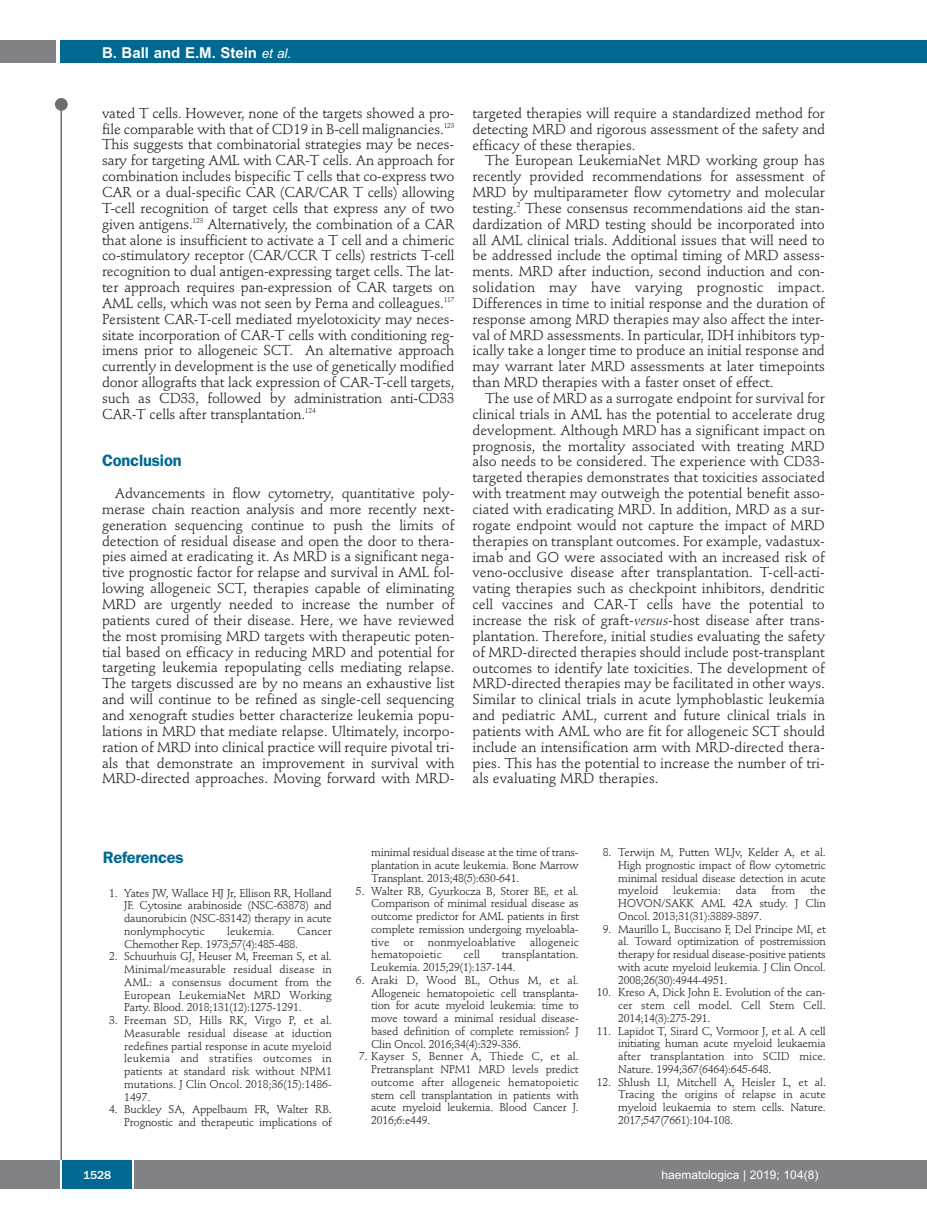
<style>
.page{position:relative;width:927px;height:1225px;background:#fff}
.page>*{position:absolute;margin:0;border:0;box-sizing:border-box;transform-origin:0 0}
.t1{font:600 16.5px "Franklin Gothic";letter-spacing:-.015em;color:#006991}
.t2{font:700 15px "Arial";color:#fff}
.t3{font:14.25px/15.9px "Stempel Schneidler";letter-spacing:-.005em;color:#231f20;text-align:justify}
.t4{font:12px "Arial";color:#fff}
.t5{font:500 12px "Franklin Gothic";color:#fff}
.t6{font:11.25px/12.8px "Stempel Schneidler";letter-spacing:-.015em;color:#231f20;text-align:justify}
.t7{font:11.25px "Stempel Schneidler";letter-spacing:.005em;color:#231f20}
.s1{font-weight:400;font-style:italic;font-size:13.5px}
.s2{font-style:italic}
</style>
<div class="page">
<div style="left:911px;top:40px;width:16px;height:22px;background:#006991"></div>
<div style="left:910px;top:1160px;width:17px;height:28px;background:#808285"></div>
<div style="left:55px;top:98px;width:13px;height:13px;background:#6c6d70;border-radius:50%"></div>
<hr style="left:60px;top:101px;width:2px;height:1061px;background:#6c6d70">
<div style="left:60px;top:40px;width:852px;height:22px;background:#006991"></div>
<div style="left:0;top:40px;width:56px;height:22px;background:#808285"></div>
<div style="left:0;top:1160px;width:911px;height:28px;background:#808285"></div>
<div style="left:62px;top:1160px;width:71px;height:28px;background:#006991"></div>
<hr style="left:60px;top:1160px;width:2px;height:28px;background:#fff">
<svg style="left:133px;top:1160px;width:1px;height:28px"></svg>
<p class="t2" style="left:102px;top:44px;width:191px">B. Ball and E.M. Stein <span class="s1">et al.</span></p>
<p class="t3" style="left:102px;top:106px;width:354px">vated T cells. However, none of the targets showed a pro&shy;file comparable with that of CD19 in B-cell malignancies.<sup>123<br></sup>This suggests that combinatorial strategies may be neces&shy;sary for targeting AML with CAR-T cells. An approach for combination includes bispecific T cells that co-express two CAR or a dual-specific CAR (CAR/CAR T cells) allowing T-cell recognition of target cells that express any of two given antigens.<sup>123</sup> Alternatively, the combination of a CAR that alone is insufficient to activate a T cell and a chimeric co-stimulatory receptor (CAR/CCR T cells) restricts T-cell recognition to dual antigen-expressing target cells. The lat&shy;ter approach requires pan-expression of CAR targets on AML cells, which was not seen by Perna and colleagues.<sup>117<br></sup>Persistent CAR-T-cell mediated myelotoxicity may neces&shy;sitate incorporation of CAR-T cells with conditioning reg&shy;imens prior to allogeneic SCT. An alternative approach currently in development is the use of genetically modified donor allografts that lack expression of CAR-T-cell targets, such as CD33, followed by administration anti-CD33<br>CAR-T cells after transplantation.<sup>124</sup></p>
<p class="t1" style="left:102px;top:455px;width:81px">Conclusion</p>
<p class="t3" style="left:102px;top:486px;width:354px;text-indent:13px">Advancements in flow cytometry, quantitative poly&shy;merase chain reaction analysis and more recently next&shy;generation sequencing continue to push the limits of detection of residual disease and open the door to thera&shy;pies aimed at eradicating it. As MRD is a significant nega&shy;tive prognostic factor for relapse and survival in AML fol&shy;lowing allogeneic SCT, therapies capable of eliminating MRD are urgently needed to increase the number of patients cured of their disease. Here, we have reviewed the most promising MRD targets with therapeutic poten&shy;tial based on efficacy in reducing MRD and potential for targeting leukemia repopulating cells mediating relapse.<br>The targets discussed are by no means an exhaustive list and will continue to be refined as single-cell sequencing and xenograft studies better characterize leukemia popu&shy;lations in MRD that mediate relapse. Ultimately, incorpo&shy;ration of MRD into clinical practice will require pivotal tri&shy;als that demonstrate an improvement in survival with MRD-directed approaches. Moving forward with MRD-</p>
<p class="t3" style="left:472px;top:106px;width:354px">targeted therapies will require a standardized method for detecting MRD and rigorous assessment of the safety and efficacy of these therapies.</p>
<p class="t3" style="left:472px;top:154px;width:354px;text-indent:13px">The European LeukemiaNet MRD working group has recently provided recommendations for assessment of MRD by multiparameter flow cytometry and molecular testing.<sup>2</sup> These consensus recommendations aid the stan&shy;dardization of MRD testing should be incorporated into all AML clinical trials. Additional issues that will need to be addressed include the optimal timing of MRD assess&shy;ments. MRD after induction, second induction and con&shy;solidation may have varying prognostic impact.<br>Differences in time to initial response and the duration of response among MRD therapies may also affect the inter&shy;val of MRD assessments. In particular, IDH inhibitors typ&shy;ically take a longer time to produce an initial response and may warrant later MRD assessments at later timepoints than MRD therapies with a faster onset of effect.</p>
<p class="t3" style="left:472px;top:391px;width:354px;text-indent:13px">The use of MRD as a surrogate endpoint for survival for clinical trials in AML has the potential to accelerate drug development. Although MRD has a significant impact on prognosis, the mortality associated with treating MRD also needs to be considered. The experience with CD33- targeted therapies demonstrates that toxicities associated with treatment may outweigh the potential benefit asso&shy;ciated with eradicating MRD. In addition, MRD as a sur&shy;rogate endpoint would not capture the impact of MRD therapies on transplant outcomes. For example, vadastux&shy;imab and GO were associated with an increased risk of veno-occlusive disease after transplantation. T-cell-acti&shy;vating therapies such as checkpoint inhibitors, dendritic cell vaccines and CAR-T cells have the potential to increase the risk of graft-<span class="s2">versus</span>-host disease after trans&shy;plantation. Therefore, initial studies evaluating the safety of MRD-directed therapies should include post-transplant outcomes to identify late toxicities. The development of MRD-directed therapies may be facilitated in other ways.<br>Similar to clinical trials in acute lymphoblastic leukemia and pediatric AML, current and future clinical trials in patients with AML who are fit for allogeneic SCT should include an intensification arm with MRD-directed thera&shy;pies. This has the potential to increase the number of tri&shy;als evaluating MRD therapies.</p>
<p class="t1" style="left:103px;top:851px;width:82px">References</p>
<p class="t6" style="left:124px;top:887px;width:209px;text-indent:-15px">1. Yates JW, Wallace HJ Jr, Ellison RR, Holland JF. Cytosine arabinoside (NSC-63878) and daunorubicin (NSC-83142) therapy in acute nonlymphocytic</p>
<p class="t7" style="left:227px;top:926px;width:49px">leukemia.</p>
<p class="t6" style="left:124px;top:925px;width:209px;text-indent:173px">Cancer<br>Chemother Rep. 1973;57(4):485-488.</p>
<p class="t6" style="left:124px;top:951px;width:209px;text-indent:-15px">2. Schuurhuis GJ, Heuser M, Freeman S, et al.<br>Minimal/measurable residual disease in AML: a consensus document from the European LeukemiaNet MRD Working Party. Blood. 2018;131(12):1275-1291.</p>
<p class="t6" style="left:124px;top:1015px;width:209px;text-indent:-15px">3. Freeman SD, Hills RK, Virgo P, et al.<br>Measurable residual disease at iduction redefines partial response in acute myeloid leukemia and stratifies outcomes in patients at standard risk without NPM1 mutations. J Clin Oncol. 2018;36(15):1486- 1497.</p>
<p class="t6" style="left:109px;top:1104px;width:224px;text-align:right">4. Buckley SA, Appelbaum FR, Walter RB.<br>Prognostic and therapeutic implications of</p>
<p class="t6" style="left:371px;top:847px;width:209px">minimal residual disease at the time of trans&shy;plantation in acute leukemia. Bone Marrow Transplant. 2013;48(5):630-641.</p>
<p class="t6" style="left:371px;top:885px;width:209px;text-indent:-15px">5. Walter RB, Gyurkocza B, Storer BE, et al.<br>Comparison of minimal residual disease as outcome predictor for AML patients in first complete remission undergoing myeloabla&shy;tive or nonmyeloablative allogeneic hematopoietic</p>
<p class="t6" style="left:371px;top:949px;width:209px;text-indent:131px">transplantation.<br>Leukemia. 2015;29(1):137-144.</p>
<p class="t6" style="left:371px;top:974px;width:209px;text-indent:-15px">6. Araki D, Wood BL, Othus M, et al.<br>Allogeneic hematopoietic cell transplanta&shy;tion for acute myeloid leukemia: time to move toward a minimal residual disease&shy;based definition of complete remission? J Clin Oncol. 2016;34(4):329-336.</p>
<p class="t6" style="left:371px;top:1051px;width:209px;text-indent:-12px">7. Kayser S, Benner A, Thiede C, et al.<br>Pretransplant NPM1 MRD levels predict outcome after allogeneic hematopoietic stem cell transplantation in patients with acute myeloid leukemia. Blood Cancer J.<br>2016;6:e449.</p>
<p class="t6" style="left:464px;top:949px;width:18px">cell</p>
<p class="t6" style="left:618px;top:847px;width:209px;text-indent:-15px">8. Terwijn M, Putten WLJv, Kelder A, et al.<br>High prognostic impact of flow cytometric minimal residual disease detection in acute myeloid</p>
<p class="t6" style="left:618px;top:885px;width:209px;text-indent:192px">the HOVON/SAKK AML 42A study. J Clin Oncol. 2013;31(31):3889-3897.</p>
<p class="t6" style="left:618px;top:923px;width:209px;text-indent:-15px">9. Maurillo L, Buccisano F, Del Principe MI, et al. Toward optimization of postremission therapy for residual disease-positive patients with acute myeloid leukemia. J Clin Oncol.<br>2008;26(30):4944-4951.</p>
<p class="t6" style="left:618px;top:987px;width:209px;text-indent:-21px">10. Kreso A, Dick John E. Evolution of the can&shy;cer stem cell model. Cell Stem Cell.<br>2014;14(3):275-291.</p>
<p class="t6" style="left:618px;top:1025px;width:209px;text-indent:-21px">11. Lapidot T, Sirard C, Vormoor J, et al. A cell initiating human acute myeloid leukaemia after transplantation into SCID mice.<br>Nature. 1994;367(6464):645-648.</p>
<p class="t6" style="left:618px;top:1076px;width:209px;text-indent:-21px">12. Shlush LI, Mitchell A, Heisler L, et al.<br>Tracing the origins of relapse in acute myeloid leukaemia to stem cells. Nature.<br>2017;547(7661):104-108.</p>
<p class="t7" style="left:673px;top:886px;width:49px">leukemia:</p>
<p class="t6" style="left:736px;top:885px;width:22px">data</p>
<p class="t6" style="left:771px;top:885px;width:25px">from</p>
<p class="t5" style="left:83px;top:1167px;width:30px">1528</p>
<p class="t4" style="left:661px;top:1167px;width:158px">haematologica | 2019; 104(8)</p>
</div>
